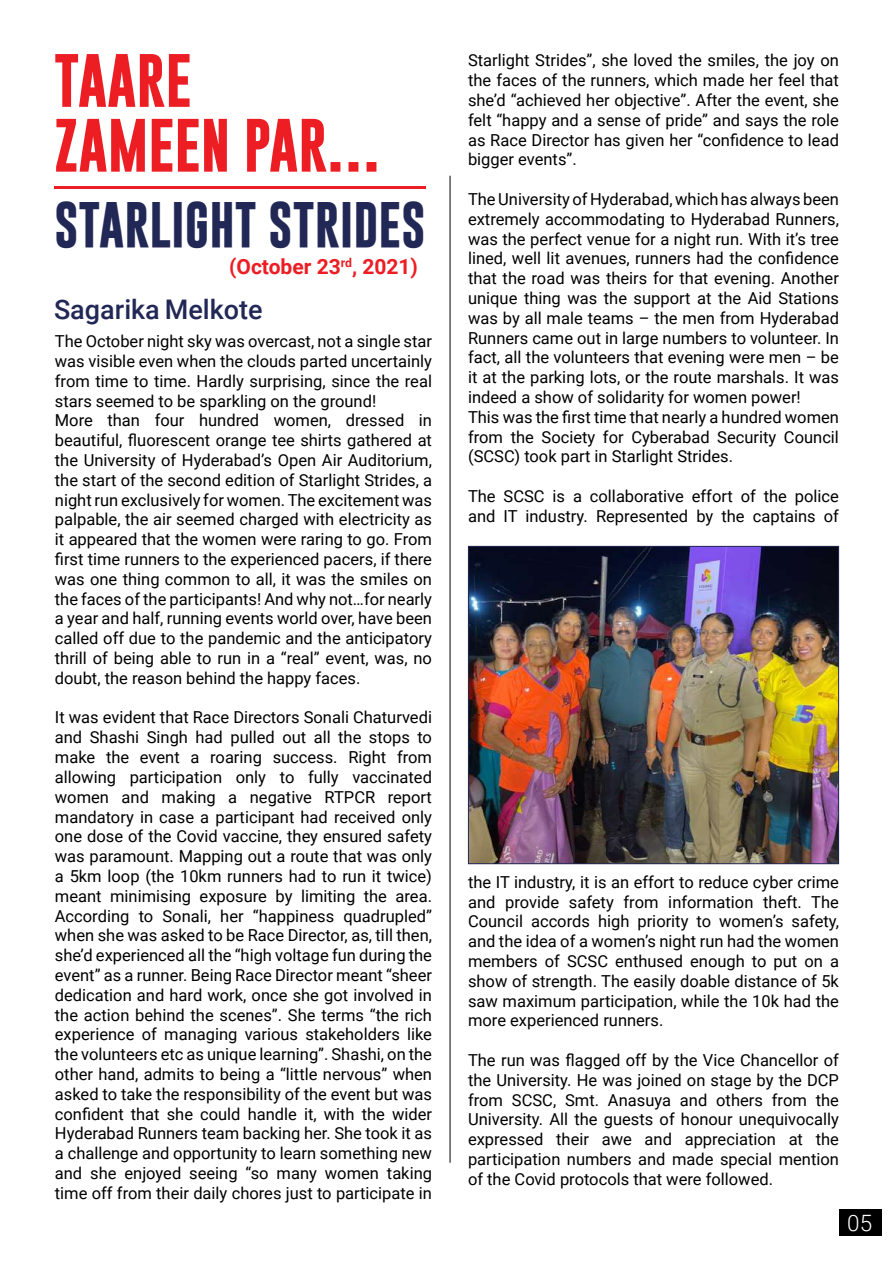
<style>
.page{position:relative;width:893px;height:1263px;background:#fff}
.page>*{position:absolute;margin:0;border:0;box-sizing:border-box;transform-origin:0 0}
.t1{font:700 54px/64.8px "Gobold";color:#ed1d24}
.t2{font:700 46.5px "Gobold";color:#222856}
.t3{font:500 27px "Roboto";color:#222856}
.t4{font:300 22.5px "Roboto";color:#fff}
.t5{font:700 21px "Roboto";color:#ed1d24}
.t6{font:16.5px/19.8px "Roboto";color:#000;text-align:justify}
</style>
<div class="page">
<div style="left:839px;top:1209px;width:42px;height:26px;background:#000"></div>
<hr style="left:450px;top:176px;width:1px;height:987px;background:#000">
<hr style="left:54px;top:186px;width:372px;height:2px;background:#ed1d24">
<img style="left:470px;top:548px;width:367px;height:314px">
<div style="left:468px;top:546px;width:371px;height:318px;border:1px solid #222856"></div>
<h1 class="t1" style="left:54px;top:48px;width:329px">TAARE<br>ZAMEEN PAR…</h1>
<h2 class="t2" style="left:54px;top:195px;width:373px">STARLIGHT STRIDES</h2>
<p class="t5" style="left:229px;top:252px;width:190px">(October 23<sup>rd</sup>, 2021)</p>
<h3 class="t3" style="left:54px;top:290px;width:210px">Sagarika Melkote</h3>
<p class="t6" style="left:55px;top:331px;width:379px;text-align:left">The October night sky was overcast, not a single star was visible even when the clouds parted uncertainly from time to time. Hardly surprising, since the real stars seemed to be sparkling on the ground!<br>More than four hundred women, dressed in beautiful, fluorescent orange tee shirts gathered at the University of Hyderabad’s Open Air Auditorium, the start of the second edition of Starlight Strides, a night run exclusively for women. The excitement was palpable, the air seemed charged with electricity as it appeared that the women were raring to go. From first time runners to the experienced pacers, if there was one thing common to all, it was the smiles on the faces of the participants! And why not…for nearly a year and half, running events world over, have been called off due to the pandemic and the anticipatory thrill of being able to run in a “real” event, was, no doubt, the reason behind the happy faces.</p>
<p class="t6" style="left:55px;top:707px;width:379px">It was evident that Race Directors Sonali Chaturvedi and Shashi Singh had pulled out all the stops to make the event a roaring success. Right from allowing participation only to fully vaccinated women and making a negative RTPCR report mandatory in case a participant had received only one dose of the Covid vaccine, they ensured safety was paramount. Mapping out a route that was only a 5km loop (the 10km runners had to run it twice) meant minimising exposure by limiting the area.<br>According to Sonali, her “happiness quadrupled” when she was asked to be Race Director, as, till then, she’d experienced all the “high voltage fun during the event” as a runner. Being Race Director meant “sheer dedication and hard work, once she got involved in the action behind the scenes”. She terms “the rich experience of managing various stakeholders like the volunteers etc as unique learning”. Shashi, on the other hand, admits to being a “little nervous” when asked to take the responsibility of the event but was confident that she could handle it, with the wider Hyderabad Runners team backing her. She took it as a challenge and opportunity to learn something new and she enjoyed seeing “so many women taking time off from their daily chores just to participate in</p>
<p class="t6" style="left:468px;top:50px;width:372px">Starlight Strides”, she loved the smiles, the joy on the faces of the runners, which made her feel that she’d “achieved her objective”. After the event, she felt “happy and a sense of pride” and says the role as Race Director has given her “confidence to lead bigger events”.</p>
<p class="t6" style="left:468px;top:189px;width:372px;text-align:left">The University of Hyderabad, which has always been extremely accommodating to Hyderabad Runners, was the perfect venue for a night run. With it’s tree lined, well lit avenues, runners had the confidence that the road was theirs for that evening. Another unique thing was the support at the Aid Stations was by all male teams – the men from Hyderabad Runners came out in large numbers to volunteer. In fact, all the volunteers that evening were men – be it at the parking lots, or the route marshals. It was indeed a show of solidarity for women power!<br>This was the first time that nearly a hundred women from the Society for Cyberabad Security Council (SCSC) took part in Starlight Strides.</p>
<p class="t6" style="left:468px;top:486px;width:372px">The SCSC is a collaborative effort of the police and IT industry. Represented by the captains of</p>
<p class="t6" style="left:468px;top:871px;width:372px">the IT industry, it is an effort to reduce cyber crime and provide safety from information theft. The Council accords high priority to women’s safety, and the idea of a women’s night run had the women members of SCSC enthused enough to put on a show of strength. The easily doable distance of 5k saw maximum participation, while the 10k had the more experienced runners.</p>
<p class="t6" style="left:468px;top:1050px;width:372px">The run was flagged off by the Vice Chancellor of the University. He was joined on stage by the DCP from SCSC, Smt. Anasuya and others from the University. All the guests of honour unequivocally expressed their awe and appreciation at the participation numbers and made special mention of the Covid protocols that were followed.</p>
<h3 class="t4" style="left:847px;top:1207px;width:26px">05</h3>
</div>
